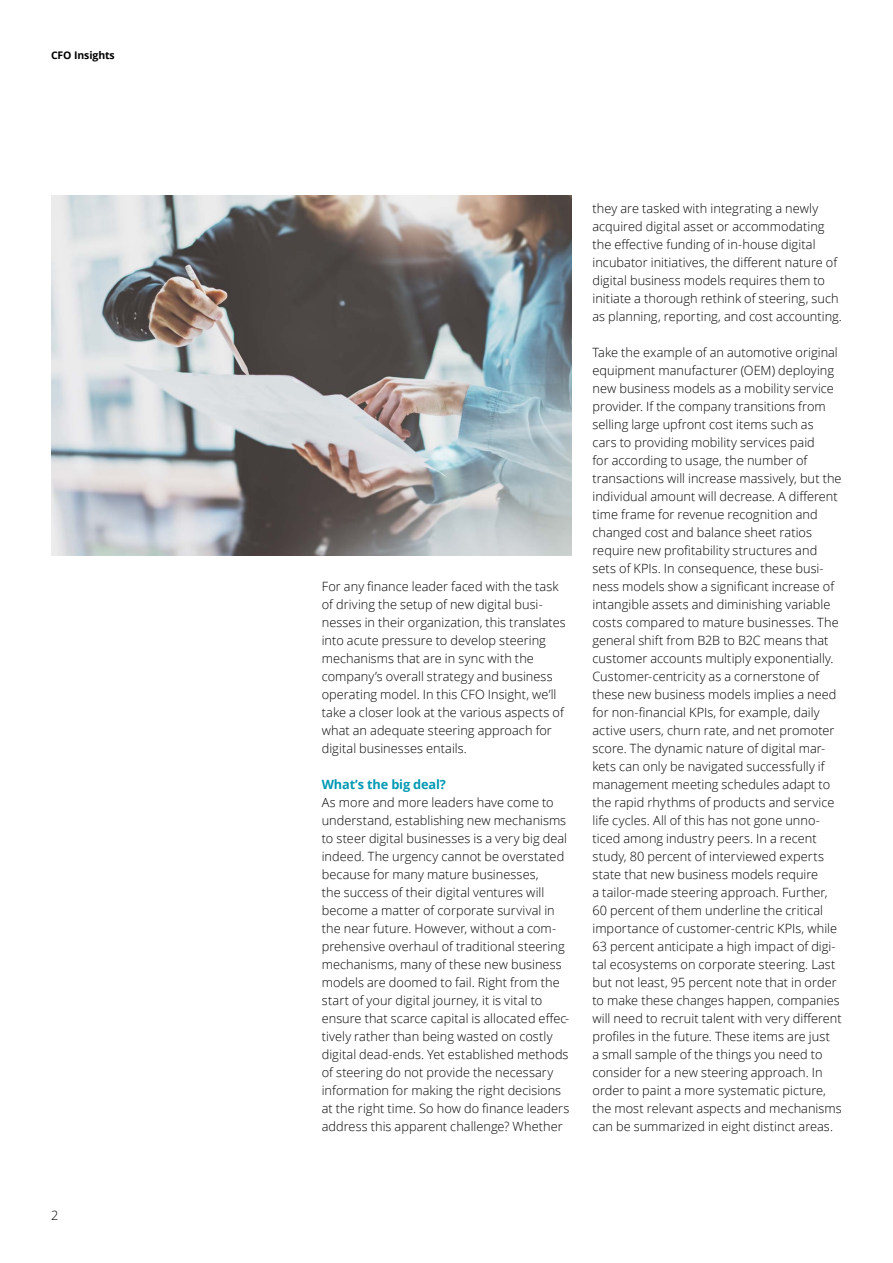
<style>
.page{position:relative;width:893px;height:1263px;background:#fff}
.page>*{position:absolute;margin:0;border:0;box-sizing:border-box;transform-origin:0 0}
.t1{font:300 12.75px/18px "Open Sans";letter-spacing:.005em;color:#000}
.t2{font:700 12.75px "Open Sans";letter-spacing:-.01em;color:#0099b3}
.t3{font:700 10.5px "Open Sans";letter-spacing:-.01em;color:#000}
</style>
<div class="page">
<img style="left:51px;top:195px;width:520px;height:360px">
<p class="t3" style="left:51px;top:48px;width:65px">CFO Insights</p>
<p class="t1" style="left:51px;top:1206px;width:9px">2</p>
<p class="t1" style="left:322px;top:577px;width:246px">For any finance leader faced with the task of driving the setup of new digital busi&shy;nesses in their organization, this translates into acute pressure to develop steering mechanisms that are in sync with the company’s overall strategy and business operating model. In this CFO Insight, we’ll take a closer look at the various aspects of what an adequate steering approach for digital businesses entails.</p>
<p class="t2" style="left:322px;top:775px;width:126px">What’s the big deal?</p>
<p class="t1" style="left:322px;top:793px;width:249px">As more and more leaders have come to understand, establishing new mechanisms to steer digital businesses is a very big deal indeed. The urgency cannot be overstated because for many mature businesses,<br>the success of their digital ventures will become a matter of corporate survival in the near future. However, without a com&shy;prehensive overhaul of traditional steering mechanisms, many of these new business models are doomed to fail. Right from the start of your digital journey, it is vital to ensure that scarce capital is allocated effec&shy;tively rather than being wasted on costly digital dead-ends. Yet established methods of steering do not provide the necessary information for making the right decisions at the right time. So how do finance leaders address this apparent challenge? Whether</p>
<p class="t1" style="left:592px;top:199px;width:251px">they are tasked with integrating a newly acquired digital asset or accommodating the effective funding of in-house digital incubator initiatives, the different nature of digital business models requires them to initiate a thorough rethink of steering, such as planning, reporting, and cost accounting.</p>
<p class="t1" style="left:592px;top:343px;width:251px">Take the example of an automotive original equipment manufacturer (OEM) deploying new business models as a mobility service provider. If the company transitions from selling large upfront cost items such as<br>cars to providing mobility services paid<br>for according to usage, the number of transactions will increase massively, but the individual amount will decrease. A different time frame for revenue recognition and changed cost and balance sheet ratios require new profitability structures and sets of KPIs. In consequence, these busi&shy;ness models show a significant increase of intangible assets and diminishing variable costs compared to mature businesses. The general shift from B2B to B2C means that customer accounts multiply exponentially.<br>Customer-centricity as a cornerstone of these new business models implies a need for non-financial KPIs, for example, daily active users, churn rate, and net promoter score. The dynamic nature of digital mar&shy;kets can only be navigated successfully if management meeting schedules adapt to the rapid rhythms of products and service life cycles. All of this has not gone unno&shy;ticed among industry peers. In a recent study, 80 percent of interviewed experts state that new business models require<br>a tailor-made steering approach. Further, 60 percent of them underline the critical importance of customer-centric KPIs, while 63 percent anticipate a high impact of digi&shy;tal ecosystems on corporate steering. Last but not least, 95 percent note that in order to make these changes happen, companies will need to recruit talent with very different profiles in the future. These items are just<br>a small sample of the things you need to consider for a new steering approach. In order to paint a more systematic picture, the most relevant aspects and mechanisms can be summarized in eight distinct areas.</p>
</div>
